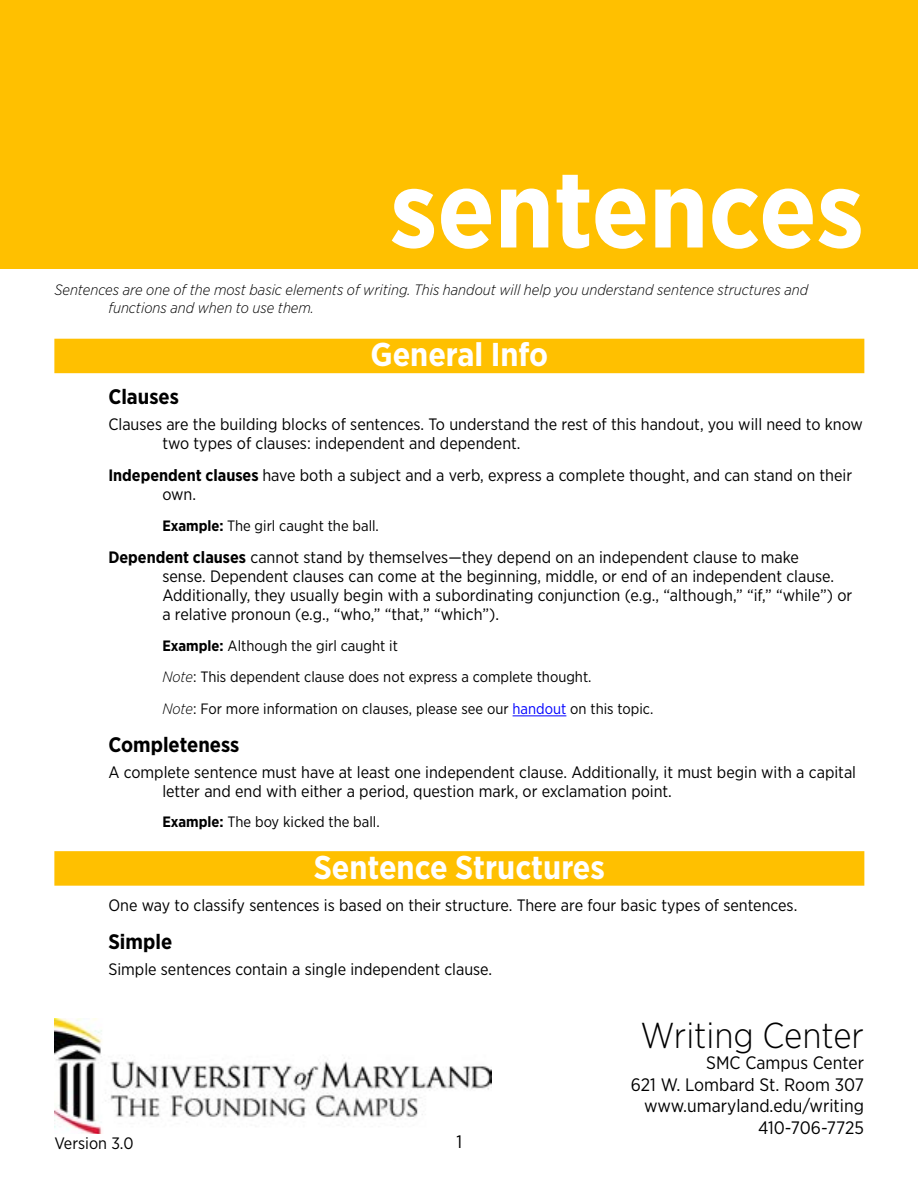
<style>
.page{position:relative;width:918px;height:1188px;background:#fff}
.page>*{position:absolute;margin:0;border:0;box-sizing:border-box;transform-origin:0 0}
.t1{font:700 108px "Gotham Narrow";color:#fff}
.t2{font:300 36px "Gotham Narrow";color:#000}
.t3{font:700 33px "Gotham Narrow";color:#fff}
.t4{font:700 21px "Gotham Narrow";color:#000}
.t5{font:18px/21.6px "Gotham Narrow";color:#000;text-align:right}
.t6{font:16.5px/18.9px "Gotham Narrow";color:#000}
.t7{font:15px/30.8px "Gotham Narrow";color:#000}
.t8{font:italic 300 15px/17.2px "Gotham Narrow";color:#000}
.s1{font-weight:700}
.s2{font-weight:300;font-style:italic}
.s3{color:#00f}
</style>
<div class="page">
<div style="left:1px;top:0;width:917px;height:268px;background:#ffc000"></div>
<img style="left:54px;top:1019px;width:438px;height:115px">
<div style="left:54px;top:339px;width:810px;height:34px;background:#ffc000"></div>
<hr style="left:513px;top:715px;width:53px;height:1px;background:#00f">
<div style="left:54px;top:851px;width:810px;height:35px;background:#ffc000"></div>
<h1 class="t1" style="left:390px;top:140px;width:476px">sentences</h1>
<p class="t8" style="left:108px;top:281px;width:701px;text-indent:-54px">Sentences are one of the most basic elements of writing. This handout will help you understand sentence structures and functions and when to use them.</p>
<h3 class="t3" style="left:371px;top:334px;width:179px">General Info</h3>
<p class="t4" style="left:108px;top:383px;width:72px">Clauses</p>
<p class="t6" style="left:162px;top:414px;width:702px;text-indent:-54px">Clauses are the building blocks of sentences. To understand the rest of this handout, you will need to know two types of clauses: independent and dependent.</p>
<p class="t6" style="left:162px;top:466px;width:691px;text-indent:-54px"><span class="s1">Independent clauses</span> have both a subject and a verb, express a complete thought, and can stand on their own.</p>
<p class="t7" style="left:162px;top:510px;width:218px"><span class="s1">Example:</span> The girl caught the ball.</p>
<p class="t6" style="left:162px;top:548px;width:692px;text-indent:-54px"><span class="s1">Dependent clauses</span> cannot stand by themselves—they depend on an independent clause to make<br>sense. Dependent clauses can come at the beginning, middle, or end of an independent clause.<br>Additionally, they usually begin with a subordinating conjunction (e.g., “although,” “if,” “while”) or a relative pronoun (e.g., “who,” “that,” “which”).</p>
<p class="t7" style="left:162px;top:630px;width:431px"><span class="s1">Example:</span> Although the girl caught it<br><span class="s2">Note</span>: This dependent clause does not express a complete thought.</p>
<p class="t7" style="left:162px;top:693px;width:493px"><span class="s2">Note</span>: For more information on clauses, please see our <span class="s3">handout</span> on this topic.</p>
<p class="t4" style="left:108px;top:731px;width:132px">Completeness</p>
<p class="t6" style="left:162px;top:762px;width:695px;text-indent:-54px">A complete sentence must have at least one independent clause. Additionally, it must begin with a capital letter and end with either a period, question mark, or exclamation point.</p>
<p class="t7" style="left:162px;top:807px;width:219px"><span class="s1">Example:</span> The boy kicked the ball.</p>
<h3 class="t3" style="left:314px;top:846px;width:293px">Sentence Structures</h3>
<p class="t6" style="left:108px;top:896px;width:691px">One way to classify sentences is based on their structure. There are four basic types of sentences.</p>
<p class="t4" style="left:108px;top:928px;width:65px">Simple</p>
<p class="t6" style="left:108px;top:959px;width:385px">Simple sentences contain a single independent clause.</p>
<p class="t6" style="left:54px;top:1134px;width:81px">Version 3.0</p>
<p class="t5" style="left:457px;top:1131px;width:7px">1</p>
<h2 class="t2" style="left:641px;top:1013px;width:225px">Writing Center</h2>
<p class="t5" style="left:631px;top:1052px;width:235px">SMC Campus Center<br>621 W. Lombard St. Room 307 www.umaryland.edu/writing<br>410-706-7725</p>
</div>
